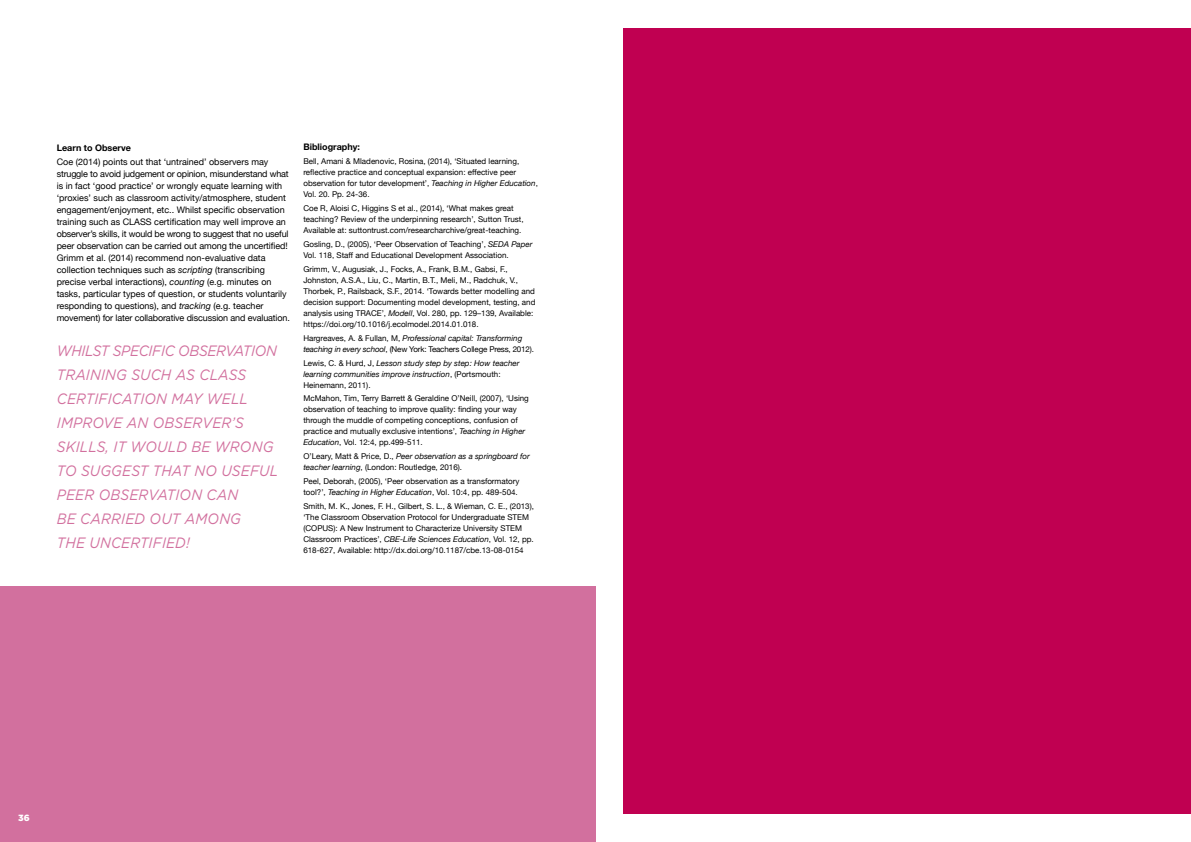
<style>
.page{position:relative;width:1191px;height:842px;background:#fff}
.page>*{position:absolute;margin:0;border:0;box-sizing:border-box;transform-origin:0 0}
.t1{font:italic 15px/24px "Gotham";letter-spacing:.01em;color:#d2709e;scale:.92 1}
.t2{font:9px/12px "Helvetica Neue";color:#000}
.t3{font:700 9px "Helvetica Neue";color:#000}
.t4{font:900 9px "Gotham";color:#fff}
.t5{font:8px/11px "Helvetica Neue";color:#000}
.t6{font:italic 8px/11px "Helvetica Neue";color:#000}
.t7{font:8px/11px "Helvetica Neue";letter-spacing:-.02em;color:#000}
.s1{font-style:italic}
.s2{font-style:normal}
</style>
<div class="page">
<div style="left:0;top:587px;width:595px;height:255px;background:#d2709e"></div>
<div style="left:624px;top:28px;width:567px;height:786px;background:#c00051"></div>
<p class="t3" style="left:57px;top:140px;width:76px">Learn to Observe</p>
<p class="t2" style="left:57px;top:157px;width:235px">Coe (2014) points out that ‘untrained’ observers may struggle to avoid judgement or opinion, misunderstand what is in fact ‘good practice’ or wrongly equate learning with ‘proxies’ such as classroom activity/atmosphere, student engagement/enjoyment, etc.. Whilst specific observation training such as CLASS certification may well improve an observer’s skills, it would be wrong to suggest that no useful peer observation can be carried out among the uncertified!<br>Grimm et al. (2014) recommend non-evaluative data collection techniques such as <span class="s1">scripting</span> (transcribing precise verbal interactions), <span class="s1">counting</span> (e.g. minutes on tasks, particular types of question, or students voluntarily responding to questions), and <span class="s1">tracking</span> (e.g. teacher movement) for later collaborative discussion and evaluation.</p>
<h1 class="t1" style="left:57px;top:339px;width:242px">WHILST SPECIFIC OBSERVATION<br>TRAINING SUCH AS CLASS<br>CERTIFICATION MAY WELL<br>IMPROVE AN OBSERVER’S<br>SKILLS, IT WOULD BE WRONG<br>TO SUGGEST THAT NO USEFUL<br>PEER OBSERVATION CAN<br>BE CARRIED OUT AMONG<br>THE UNCERTIFIED!</h1>
<p class="t3" style="left:303px;top:140px;width:58px">Bibliography:</p>
<p class="t5" style="left:303px;top:156px;width:236px">Bell, Amani &amp; Mladenovic, Rosina, (2014), ‘Situated learning, reflective practice and conceptual expansion: effective peer observation for tutor development’, <span class="s1">Teaching in Higher Education</span>, Vol. 20. Pp. 24-36.</p>
<p class="t5" style="left:303px;top:203px;width:222px">Coe R, Aloisi C, Higgins S et al., (2014), ‘What makes great teaching? Review of the underpinning research’, Sutton Trust,<br>Available at: suttontrust.com/researcharchive/great-teaching.</p>
<p class="t5" style="left:303px;top:239px;width:230px">Gosling, D., (2005), ‘Peer Observation of Teaching’, <span class="s1">SEDA Paper<br></span>Vol. 118, Staff and Educational Development Association.</p>
<p class="t5" style="left:303px;top:264px;width:233px">Grimm, V., Augusiak, J., Focks, A., Frank, B.M., Gabsi, F., Johnston, A.S.A., Liu, C., Martin, B.T., Meli, M., Radchuk, V., Thorbek, P., Railsback, S.F., 2014. ‘Towards better modelling and decision support: Documenting model development, testing, and analysis using TRACE’, <span class="s1">Modell</span>, Vol. 280, pp. 129–139, Available: https://doi.org/10.1016/j.ecolmodel.2014.01.018.</p>
<p class="t7" style="left:303px;top:333px;width:232px">Hargreaves, A. &amp; Fullan, M, <span class="s1">Professional capital: Transforming teaching in every school</span>, (New York: Teachers College Press, 2012).</p>
<p class="t6" style="left:303px;top:358px;width:218px"><span class="s2">Lewis, C. &amp; Hurd, J,</span> Lesson study step by step: How teacher learning communities improve instruction<span class="s2">, (Portsmouth:<br>Heinemann, 2011).</span></p>
<p class="t5" style="left:303px;top:393px;width:227px">McMahon, Tim, Terry Barrett &amp; Geraldine O’Neill, (2007), ‘Using observation of teaching to improve quality: finding your way through the muddle of competing conceptions, confusion of practice and mutually exclusive intentions’, <span class="s1">Teaching in Higher Education</span>, Vol. 12:4, pp.499-511.</p>
<p class="t5" style="left:303px;top:451px;width:228px">O’Leary, Matt &amp; Price, D., <span class="s1">Peer observation as a springboard for teacher learning</span>, (London: Routledge, 2016).</p>
<p class="t5" style="left:303px;top:476px;width:218px">Peel, Deborah, (2005), ‘Peer observation as a transformatory tool?’, <span class="s1">Teaching in Higher Education</span>, Vol. 10:4, pp. 489-504.</p>
<p class="t5" style="left:303px;top:501px;width:232px">Smith, M. K., Jones, F. H., Gilbert, S. L., &amp; Wieman, C. E., (2013), ‘The Classroom Observation Protocol for Undergraduate STEM (COPUS): A New Instrument to Characterize University STEM Classroom Practices’, <span class="s1">CBE-Life Sciences Education</span>, Vol. 12, pp.<br>618-627, Available: http://dx.doi.org/10.1187/cbe.13-08-0154</p>
<p class="t4" style="left:18px;top:813px;width:13px">36</p>
</div>
